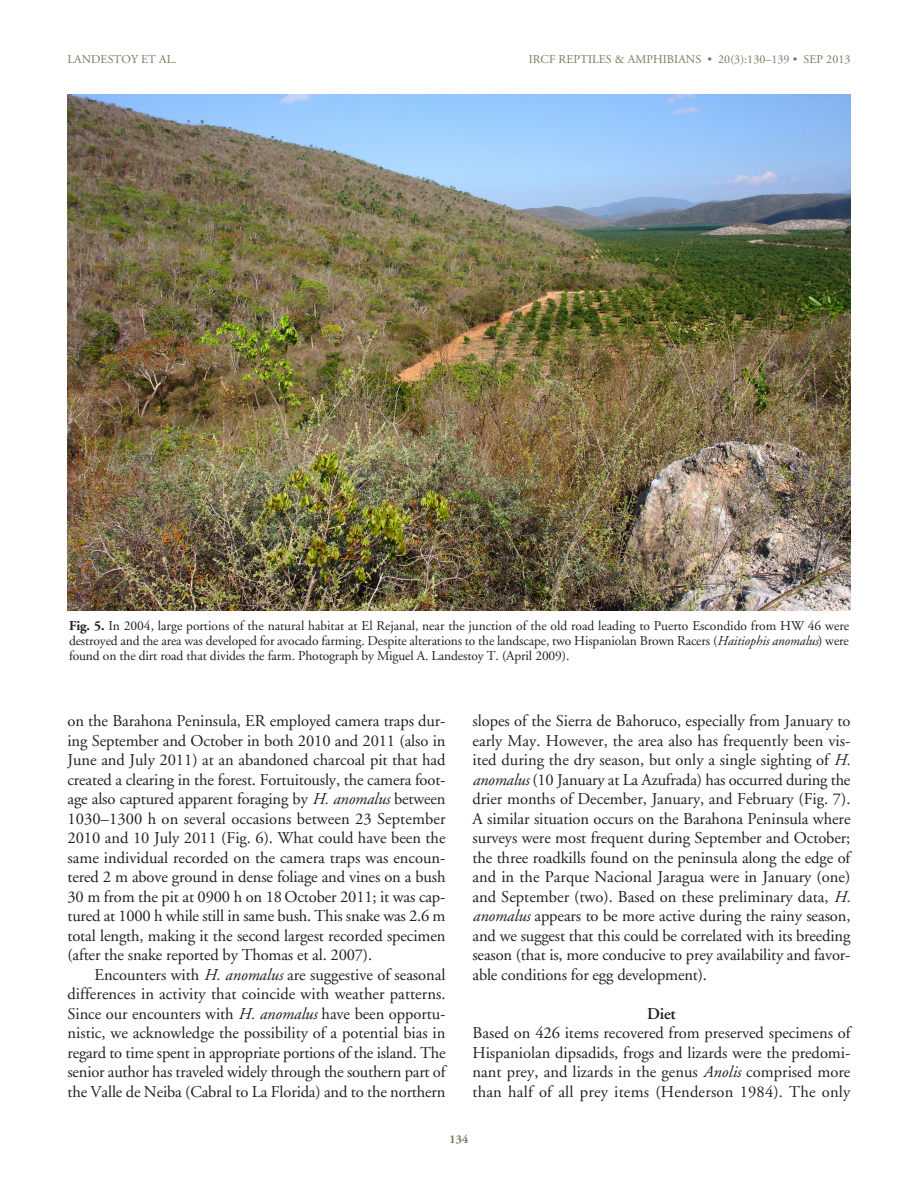
<style>
.page{position:relative;width:918px;height:1188px;background:#fff}
.page>*{position:absolute;margin:0;border:0;box-sizing:border-box;transform-origin:0 0}
.TEXT{font:16.5px/19.5px "Adobe Garamond";letter-spacing:-.01em;color:#231f20;text-align:justify}
.SUBhead{font:600 16.5px "Adobe Garamond";color:#231f20}
.Figure_Caption{font:13.5px/15px "Adobe Garamond";letter-spacing:-.01em;color:#231f20;text-align:justify}
.t1{font:12px "Adobe Garamond";letter-spacing:.005em;color:#717a60}
.t2{font:700 12px "Adobe Garamond";color:#717a60}
.s1{font-weight:700}
.s2{font-style:italic}
</style>
<div class="page">
<img style="left:68px;top:94px;width:782px;height:517px">
<p class="t1" style="left:68px;top:53px;width:111px">LANDESTOY ET AL.</p>
<p class="t1" style="left:529px;top:53px;width:323px">IRCF REPTILES &amp; AMPHIBIANS • 20(3):130–139 • SEP 2013</p>
<p class="Figure_Caption" style="left:69px;top:618px;width:782px"><span class="s1">Fig. 5.</span> In 2004, large portions of the natural habitat at El Rejanal, near the junction of the old road leading to Puerto Escondido from HW 46 were destroyed and the area was developed for avocado farming. Despite alterations to the landscape, two Hispaniolan Brown Racers (<span class="s2">Haitiophis anomalus</span>) were found on the dirt road that divides the farm. Photograph by Miguel A. Landestoy T. (April 2009).</p>
<p class="TEXT" style="left:68px;top:712px;width:380px">on the Barahona Peninsula, ER employed camera traps dur&shy;ing September and October in both 2010 and 2011 (also in June and July 2011) at an abandoned charcoal pit that had created a clearing in the forest. Fortuitously, the camera foot&shy;age also captured apparent foraging by <span class="s2">H. anomalus</span> between 1030–1300 h on several occasions between 23 September 2010 and 10 July 2011 (Fig. 6). What could have been the same individual recorded on the camera traps was encoun&shy;tered 2 m above ground in dense foliage and vines on a bush 30 m from the pit at 0900 h on 18October 2011; it was cap&shy;tured at 1000 h while still in same bush. This snake was 2.6 m total length, making it the second largest recorded specimen (after the snake reported by Thomas et al. 2007).</p>
<p class="TEXT" style="left:68px;top:965px;width:380px;text-indent:27px">Encounters with <span class="s2">H. anomalus</span> are suggestive of seasonal differences in activity that coincide with weather patterns.<br>Since our encounters with <span class="s2">H. anomalus</span> have been opportu&shy;nistic, we acknowledge the possibility of a potential bias in regard to time spent in appropriate portions of the island. The senior author has traveled widely through the southern part of the Valle de Neiba (Cabral to La Florida) and to the northern</p>
<p class="TEXT" style="left:472px;top:712px;width:380px">slopes of the Sierra de Bahoruco, especially from January to early May. However, the area also has frequently been vis&shy;ited during the dry season, but only a single sighting of <span class="s2">H. anomalus</span> (10 January at La Azufrada) has occurred during the drier months of December, January, and February (Fig. 7).<br>A similar situation occurs on the Barahona Peninsula where surveys were most frequent during September and October; the three roadkills found on the peninsula along the edge of and in the Parque Nacional Jaragua were in January (one) and September (two). Based on these preliminary data, <span class="s2">H. anomalus</span> appears to be more active during the rainy season, and we suggest that this could be correlated with its breeding season (that is, more conducive to prey availability and favor&shy;able conditions for egg development).</p>
<p class="SUBhead" style="left:647px;top:1004px;width:30px">Diet</p>
<p class="TEXT" style="left:472px;top:1024px;width:380px">Based on 426 items recovered from preserved specimens of Hispaniolan dipsadids, frogs and lizards were the predomi&shy;nant prey, and lizards in the genus <span class="s2">Anolis</span> comprised more than half of all prey items (Henderson 1984). The only</p>
<p class="t2" style="left:450px;top:1132px;width:20px">134</p>
</div>
